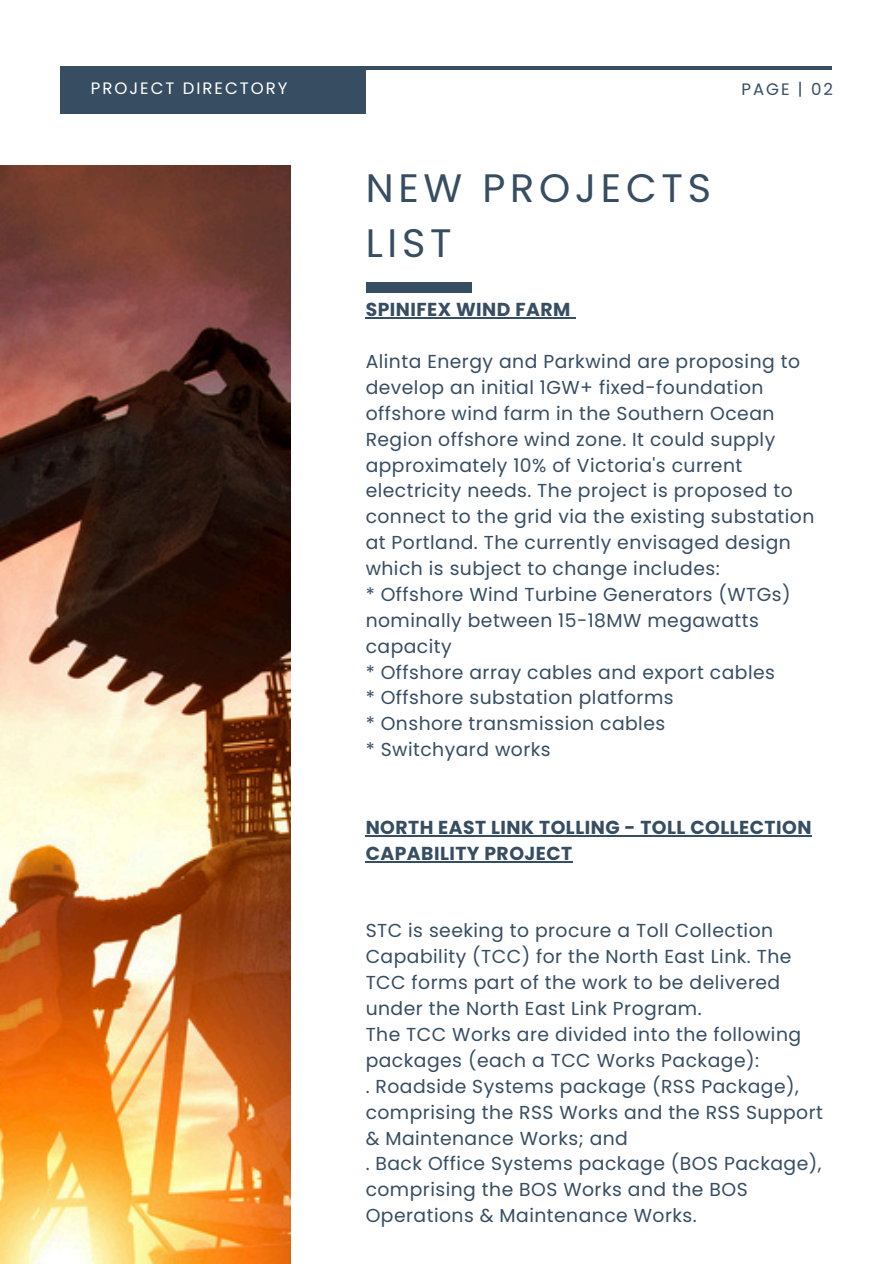
<style>
.page{position:relative;width:894px;height:1264px;background:#fff}
.page>*{position:absolute;margin:0;border:0;box-sizing:border-box;transform-origin:0 0}
.t1{font:39.75px/55.2px "Poppins";letter-spacing:.12em;color:#364d62}
.t2{font:18.75px/25.8px "Poppins";letter-spacing:.025em;color:#364d62}
.t3{font:700 18.75px/25.8px "Poppins";letter-spacing:.025em;color:#364d62}
.t4{font:16.5px "Poppins";letter-spacing:.12em;color:#fff}
.t5{font:16.5px "Poppins";letter-spacing:.12em;color:#364d62}
</style>
<div class="page">
<hr style="left:61px;top:66px;width:770px;height:4px;background:#364d62">
<div style="left:61px;top:66px;width:304px;height:47px;background:#364d62"></div>
<img style="left:0;top:165px;width:290px;height:1098px">
<div style="left:365px;top:282px;width:106px;height:11px;background:#364d62"></div>
<hr style="left:365px;top:317px;width:205px;height:1px;background:#364d62">
<hr style="left:365px;top:835px;width:446px;height:1px;background:#364d62">
<hr style="left:365px;top:861px;width:207px;height:1px;background:#364d62">
<p class="t4" style="left:91px;top:77px;width:198px">PROJECT DIRECTORY</p>
<p class="t5" style="left:741px;top:78px;width:93px">PAGE | 02</p>
<p class="t1" style="left:365px;top:161px;width:347px">NEW PROJECTS<br>LIST</p>
<p class="t3" style="left:365px;top:297px;width:206px">SPINIFEX WIND FARM</p>
<h1 class="t2" style="left:365px;top:348px;width:450px">Alinta Energy and Parkwind are proposing to develop an initial 1GW+ fixed-foundation offshore wind farm in the Southern Ocean Region offshore wind zone. It could supply approximately 10% of Victoria's current electricity needs. The project is proposed to connect to the grid via the existing substation at Portland. The currently envisaged design which is subject to change includes:<br>* Offshore Wind Turbine Generators (WTGs) nominally between 15-18MW megawatts capacity<br>* Offshore array cables and export cables<br>* Offshore substation platforms<br>* Onshore transmission cables<br>* Switchyard works</h1>
<p class="t3" style="left:365px;top:814px;width:447px">NORTH EAST LINK TOLLING - TOLL COLLECTION<br>CAPABILITY PROJECT</p>
<h2 class="t2" style="left:365px;top:918px;width:458px">STC is seeking to procure a Toll Collection Capability (TCC) for the North East Link. The TCC forms part of the work to be delivered under the North East Link Program.<br>The TCC Works are divided into the following packages (each a TCC Works Package):<br>. Roadside Systems package (RSS Package), comprising the RSS Works and the RSS Support &amp; Maintenance Works; and<br>. Back Office Systems package (BOS Package), comprising the BOS Works and the BOS Operations &amp; Maintenance Works.</h2>
</div>
